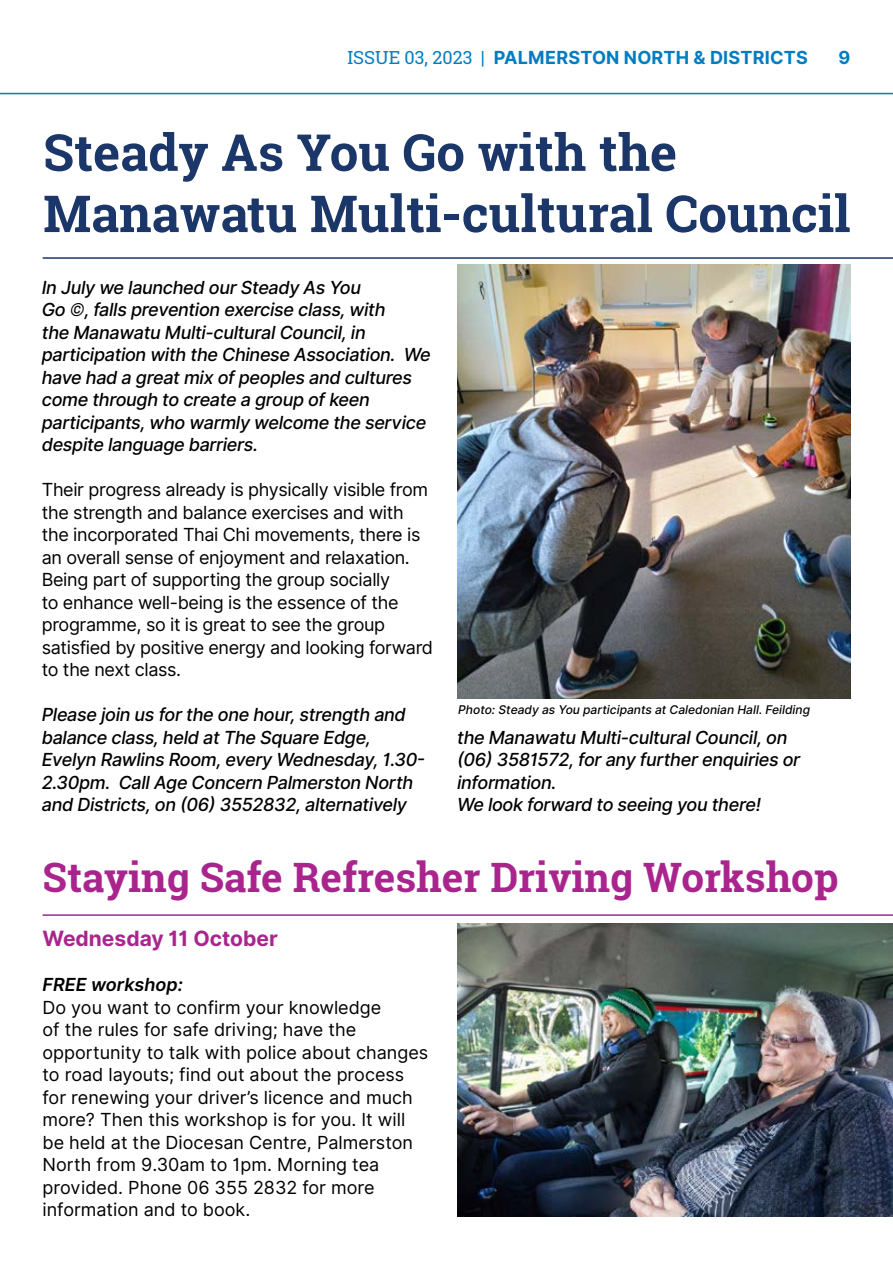
<style>
.page{position:relative;width:893px;height:1263px;background:#fff}
.page>*{position:absolute;margin:0;border:0;box-sizing:border-box;transform-origin:0 0}
.t1{font:700 51px/61.2px "Roboto Slab";color:#1b3668}
.t2{font:700 40.5px "Roboto Slab";color:#a9258d}
.t3{font:700 21px "Inter";color:#a9258d}
.t4{font:italic 500 18px/22.5px "Inter";letter-spacing:-.02em;color:#000}
.t5{font:18px/22.5px "Inter";color:#000}
.t6{font:18px/22.5px "Inter";letter-spacing:-.02em;color:#000}
.t7{font:700 18px "Inter";letter-spacing:.01em;color:#007cc1}
.t8{font:italic 600 18px "Inter";color:#000}
.t9{font:italic 500 12px "Inter";color:#000}
.s1{font-family:"Roboto Slab";font-weight:400}
</style>
<div class="page">
<hr style="left:0;top:93px;width:893px;height:1px;background:#007cc1">
<hr style="left:43px;top:257px;width:850px;height:2px;background:#1b3668">
<img style="left:457px;top:264px;width:393px;height:435px">
<hr style="left:43px;top:914px;width:850px;height:2px;background:#a9258d">
<img style="left:457px;top:924px;width:436px;height:293px">
<p class="t7" style="left:347px;top:44px;width:462px"><span class="s1">ISSUE 03, 2023 |</span> PALMERSTON NORTH &amp; DISTRICTS</p>
<p class="t7" style="left:839px;top:44px;width:13px">9</p>
<h1 class="t1" style="left:43px;top:121px;width:809px">Steady As You Go with the<br>Manawatu Multi-cultural Council</h1>
<p class="t4" style="left:42px;top:276px;width:390px">In July we launched our Steady As You<br>Go ©, falls prevention exercise class, with<br>the Manawatu Multi-cultural Council, in participation with the Chinese Association. We have had a great mix of peoples and cultures come through to create a group of keen participants, who warmly welcome the service despite language barriers.</p>
<p class="t6" style="left:42px;top:478px;width:393px">Their progress already is physically visible from the strength and balance exercises and with the incorporated Thai Chi movements, there is an overall sense of enjoyment and relaxation.<br>Being part of supporting the group socially<br>to enhance well-being is the essence of the programme, so it is great to see the group satisfied by positive energy and looking forward to the next class.</p>
<p class="t4" style="left:42px;top:704px;width:385px">Please join us for the one hour, strength and balance class, held at The Square Edge, Evelyn Rawlins Room, every Wednesday, 1.30- 2.30pm. Call Age Concern Palmerston North and Districts, on (06) 3552832, alternatively</p>
<p class="t9" style="left:458px;top:700px;width:353px">Photo: Steady as You participants at Caledonian Hall. Feilding</p>
<p class="t4" style="left:457px;top:726px;width:345px">the Manawatu Multi-cultural Council, on (06) 3581572, for any further enquiries or information.<br>We look forward to seeing you there!</p>
<h2 class="t2" style="left:43px;top:849px;width:797px">Staying Safe Refresher Driving Workshop</h2>
<p class="t3" style="left:43px;top:923px;width:237px">Wednesday 11 October</p>
<p class="t8" style="left:43px;top:971px;width:142px">FREE workshop:</p>
<p class="t5" style="left:43px;top:996px;width:387px">Do you want to confirm your knowledge<br>of the rules for safe driving; have the opportunity to talk with police about changes to road layouts; find out about the process for renewing your driver’s licence and much more? Then this workshop is for you. It will be held at the Diocesan Centre, Palmerston North from 9.30am to 1pm. Morning tea provided. Phone 06 355 2832 for more information and to book.</p>
</div>
